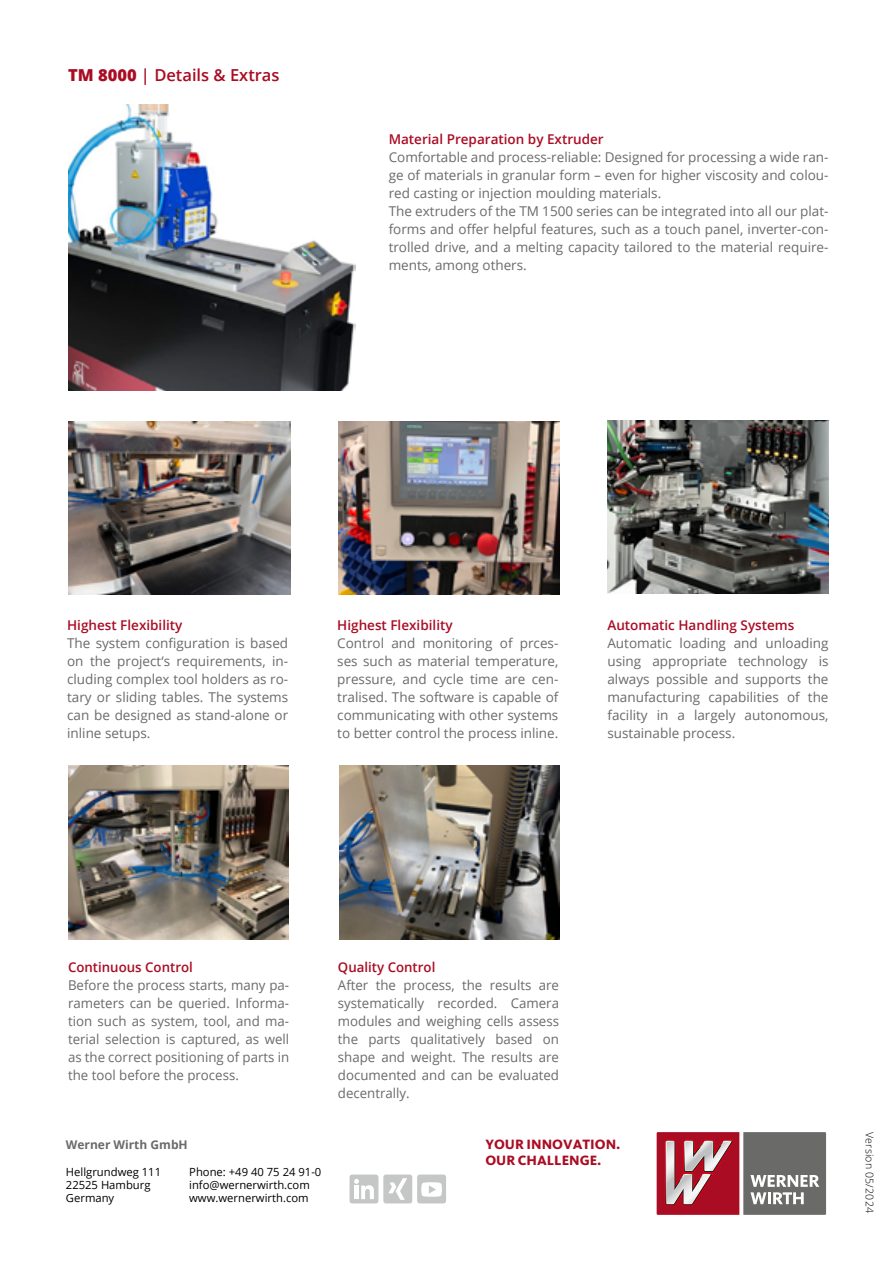
<style>
.page{position:relative;width:893px;height:1263px;background:#fff}
.page>*{position:absolute;margin:0;border:0;box-sizing:border-box;transform-origin:0 0}
.t1{font:600 16.5px "Open Sans";color:#aa0c23}
.t2{font:800 13.95px/15.5px "Kievit Pro";color:#aa0c23}
.t3{font:13.5px/18px "Open Sans";color:#6a6a69;text-align:justify}
.t4{font:600 13.5px "Open Sans";color:#aa0c23}
.t5{font:700 12px "Open Sans";color:#6a6a69}
.t6{font:11.25px/13.2px "Open Sans";color:#000}
.t7{font:300 10.5px "Open Sans";letter-spacing:.02em;color:#000}
.s1{font-weight:800}
</style>
<div class="page">
<svg style="left:657px;top:1132px;width:169px;height:83px;background:#9b666d"></svg>
<div style="left:350px;top:1174px;width:28px;height:29px;background:#c5c6c6;border-radius:3px"></div>
<svg style="left:354px;top:1179px;width:20px;height:20px"></svg>
<div style="left:383px;top:1174px;width:29px;height:29px;background:#c5c6c6;border-radius:3px"></div>
<svg style="left:388px;top:1178px;width:19px;height:22px"></svg>
<div style="left:417px;top:1174px;width:29px;height:29px;background:#c5c6c6;border-radius:3px"></div>
<svg style="left:421px;top:1182px;width:21px;height:15px"></svg>
<img style="left:69px;top:105px;width:287px;height:285px">
<img style="left:69px;top:421px;width:221px;height:174px">
<img style="left:338px;top:421px;width:221px;height:174px">
<img style="left:607px;top:420px;width:221px;height:174px">
<img style="left:68px;top:766px;width:220px;height:173px">
<img style="left:339px;top:766px;width:220px;height:173px">
<p class="t1" style="left:68px;top:63px;width:213px"><span class="s1">TM 8000</span> | Details &amp; Extras</p>
<p class="t4" style="left:389px;top:130px;width:217px">Material Preparation by Extruder</p>
<p class="t3" style="left:389px;top:148px;width:441px;text-align:left">Comfortable and process-reliable: Designed for processing a wide ran&shy;ge of materials in granular form – even for higher viscosity and colou&shy;red casting or injection moulding materials.<br>The extruders of the TM 1500 series can be integrated into all our plat&shy;forms and offer helpful features, such as a touch panel, inverter-con&shy;trolled drive, and a melting capacity tailored to the material require&shy;ments, among others.</p>
<p class="t4" style="left:67px;top:616px;width:117px">Highest Flexibility</p>
<p class="t3" style="left:67px;top:634px;width:223px">The system configuration is based on the project‘s requirements, in&shy;cluding complex tool holders as ro&shy;tary or sliding tables. The systems can be designed as stand-alone or inline setups.</p>
<p class="t4" style="left:337px;top:616px;width:117px">Highest Flexibility</p>
<p class="t3" style="left:337px;top:634px;width:223px">Control and monitoring of prces&shy;ses such as material temperature, pressure, and cycle time are cen&shy;tralised. The software is capable of communicating with other systems to better control the process inline.</p>
<p class="t4" style="left:607px;top:616px;width:188px">Automatic Handling Systems</p>
<p class="t3" style="left:607px;top:634px;width:223px">Automatic loading and unloading using appropriate technology is always possible and supports the manufacturing capabilities of the facility in a largely autonomous, sustainable process.</p>
<p class="t4" style="left:68px;top:958px;width:126px">Continuous Control</p>
<p class="t3" style="left:68px;top:976px;width:223px">Before the process starts, many pa&shy;rameters can be queried. Informa&shy;tion such as system, tool, and ma&shy;terial selection is captured, as well as the correct positioning of parts in the tool before the process.</p>
<p class="t4" style="left:338px;top:958px;width:99px">Quality Control</p>
<p class="t3" style="left:338px;top:976px;width:223px">After the process, the results are systematically recorded. Camera modules and weighing cells assess the parts qualitatively based on shape and weight. The results are documented and can be evaluated decentrally.</p>
<p class="t5" style="left:66px;top:1136px;width:123px">Werner Wirth GmbH</p>
<p class="t2" style="left:485px;top:1137px;width:137px">YOUR INNOVATION.<br>OUR CHALLENGE.</p>
<p class="t7" style="left:877px;top:1132px;width:82px;rotate:90deg">Version 05/2024</p>
<p class="t6" style="left:66px;top:1165px;width:97px">Hellgrundweg 111<br>22525 Hamburg<br>Germany</p>
<p class="t6" style="left:189px;top:1165px;width:134px">Phone: +49 40 75 24 91-0 info@wernerwirth.com www.wernerwirth.com</p>
</div>
